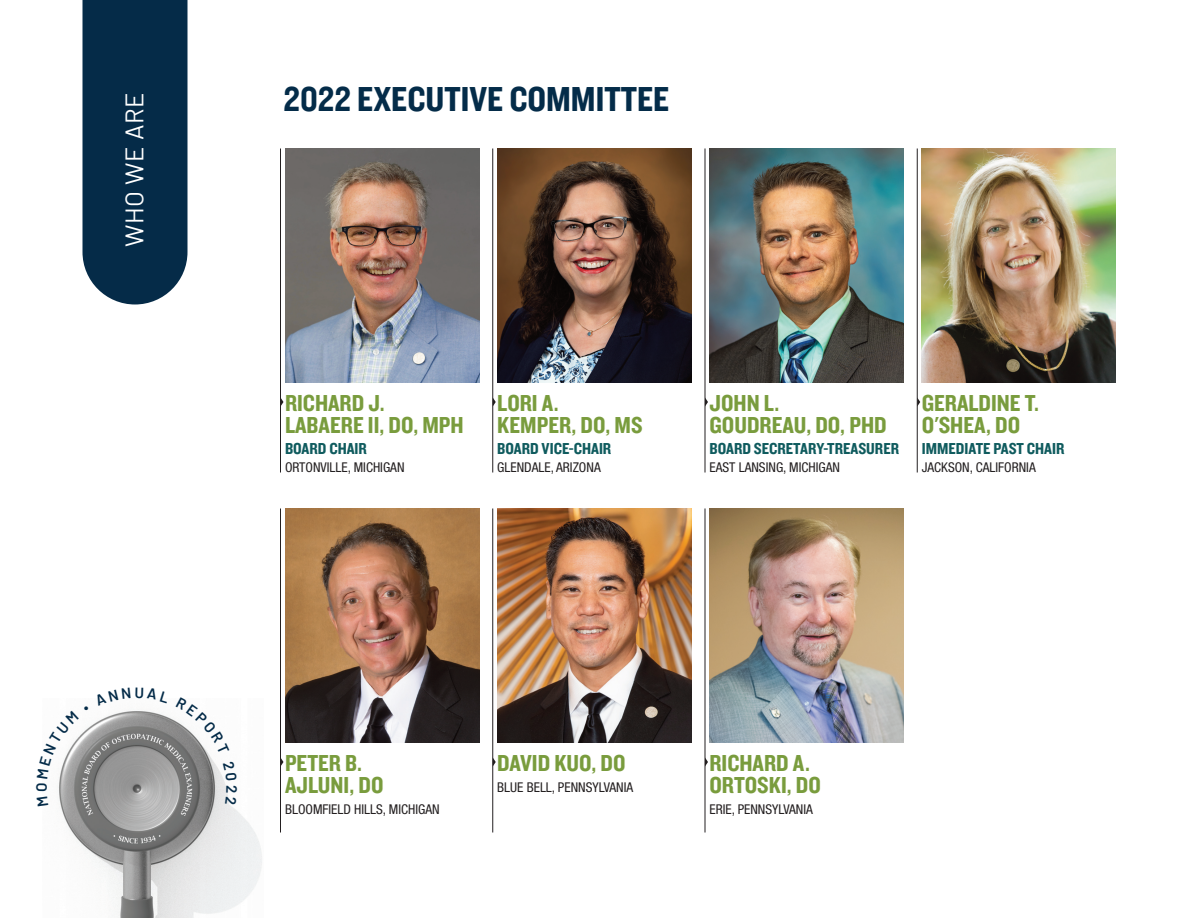
<style>
.page{position:relative;width:1188px;height:918px;background:#fff}
.page>*{position:absolute;margin:0;border:0;box-sizing:border-box;transform-origin:0 0}
.t1{font:36px "Knockout HTF50 Welterweight";color:#042c49}
.t2{font:25.5px "Barlow";letter-spacing:.02em;color:#fff}
.t3{font:24px/22.5px "Knockout HTF50 Welterweight";color:#799c3d}
.t4{font:16.5px "Knockout HTF50 Welterweight";color:#0f5b5e}
.t5{font:condensed 13.5px "Helvetica Neue LT Std";color:#231f20}
</style>
<div class="page">
<img style="left:60px;top:711px;width:202px;height:207px">
<div style="left:82px;top:0;width:106px;height:304px;background:#052b48"></div>
<img style="left:285px;top:148px;width:194px;height:234px">
<img style="left:497px;top:148px;width:195px;height:234px">
<img style="left:710px;top:148px;width:194px;height:234px">
<img style="left:285px;top:508px;width:194px;height:234px">
<img style="left:497px;top:508px;width:195px;height:234px">
<img style="left:710px;top:508px;width:194px;height:234px">
<img style="left:922px;top:148px;width:194px;height:234px">
<hr style="left:280px;top:148px;width:1px;height:324px;background:#231f20">
<hr style="left:492px;top:148px;width:1px;height:324px;background:#231f20">
<hr style="left:705px;top:148px;width:1px;height:324px;background:#231f20">
<hr style="left:280px;top:508px;width:1px;height:324px;background:#231f20">
<hr style="left:492px;top:508px;width:1px;height:324px;background:#231f20">
<hr style="left:705px;top:508px;width:1px;height:324px;background:#231f20">
<hr style="left:917px;top:148px;width:1px;height:324px;background:#231f20">
<svg style="left:281px;top:398px;width:3px;height:8px"></svg>
<svg style="left:493px;top:398px;width:3px;height:8px"></svg>
<svg style="left:705px;top:398px;width:3px;height:8px"></svg>
<svg style="left:281px;top:758px;width:3px;height:8px"></svg>
<svg style="left:493px;top:758px;width:3px;height:8px"></svg>
<svg style="left:705px;top:758px;width:3px;height:8px"></svg>
<svg style="left:917px;top:398px;width:3px;height:8px"></svg>
<svg style="left:58px;top:711px;width:31px;height:95px"></svg>
<svg style="left:176px;top:711px;width:54px;height:43px"></svg>
<svg style="left:223px;top:761px;width:14px;height:43px"></svg>
<p class="t2" style="left:120px;top:247px;width:156px;rotate:-90deg">WHO WE ARE</p>
<p class="t1" style="left:284px;top:87px;width:387px">2022 EXECUTIVE COMMITTEE</p>
<p class="t3" style="left:285px;top:393px;width:180px">RICHARD J.<br>LABAERE II, DO, MPH</p>
<p class="t4" style="left:285px;top:443px;width:83px">BOARD CHAIR</p>
<p class="t5" style="left:285px;top:460px;width:121px">ORTONVILLE, MICHIGAN</p>
<p class="t3" style="left:497px;top:393px;width:147px">LORI A.<br>KEMPER, DO, MS</p>
<p class="t4" style="left:497px;top:443px;width:116px">BOARD VICE-CHAIR</p>
<p class="t5" style="left:497px;top:460px;width:105px">GLENDALE, ARIZONA</p>
<p class="t3" style="left:710px;top:393px;width:179px">JOHN L.<br>GOUDREAU, DO, PHD</p>
<p class="t4" style="left:710px;top:443px;width:191px">BOARD SECRETARY-TREASURER</p>
<p class="t5" style="left:710px;top:460px;width:132px">EAST LANSING, MICHIGAN</p>
<p class="t3" style="left:922px;top:393px;width:119px">GERALDINE T.<br>O'SHEA, DO</p>
<p class="t4" style="left:922px;top:443px;width:144px">IMMEDIATE PAST CHAIR</p>
<p class="t5" style="left:922px;top:460px;width:116px">JACKSON, CALIFORNIA</p>
<p class="t3" style="left:285px;top:753px;width:100px">PETER B.<br>AJLUNI, DO</p>
<p class="t5" style="left:285px;top:802px;width:156px">BLOOMFIELD HILLS, MICHIGAN</p>
<p class="t3" style="left:497px;top:753px;width:130px">DAVID KUO, DO</p>
<p class="t5" style="left:497px;top:779px;width:137px">BLUE BELL, PENNSYLVANIA</p>
<p class="t3" style="left:710px;top:753px;width:113px">RICHARD A.<br>ORTOSKI, DO</p>
<p class="t5" style="left:710px;top:802px;width:105px">ERIE, PENNSYLVANIA</p>
</div>
